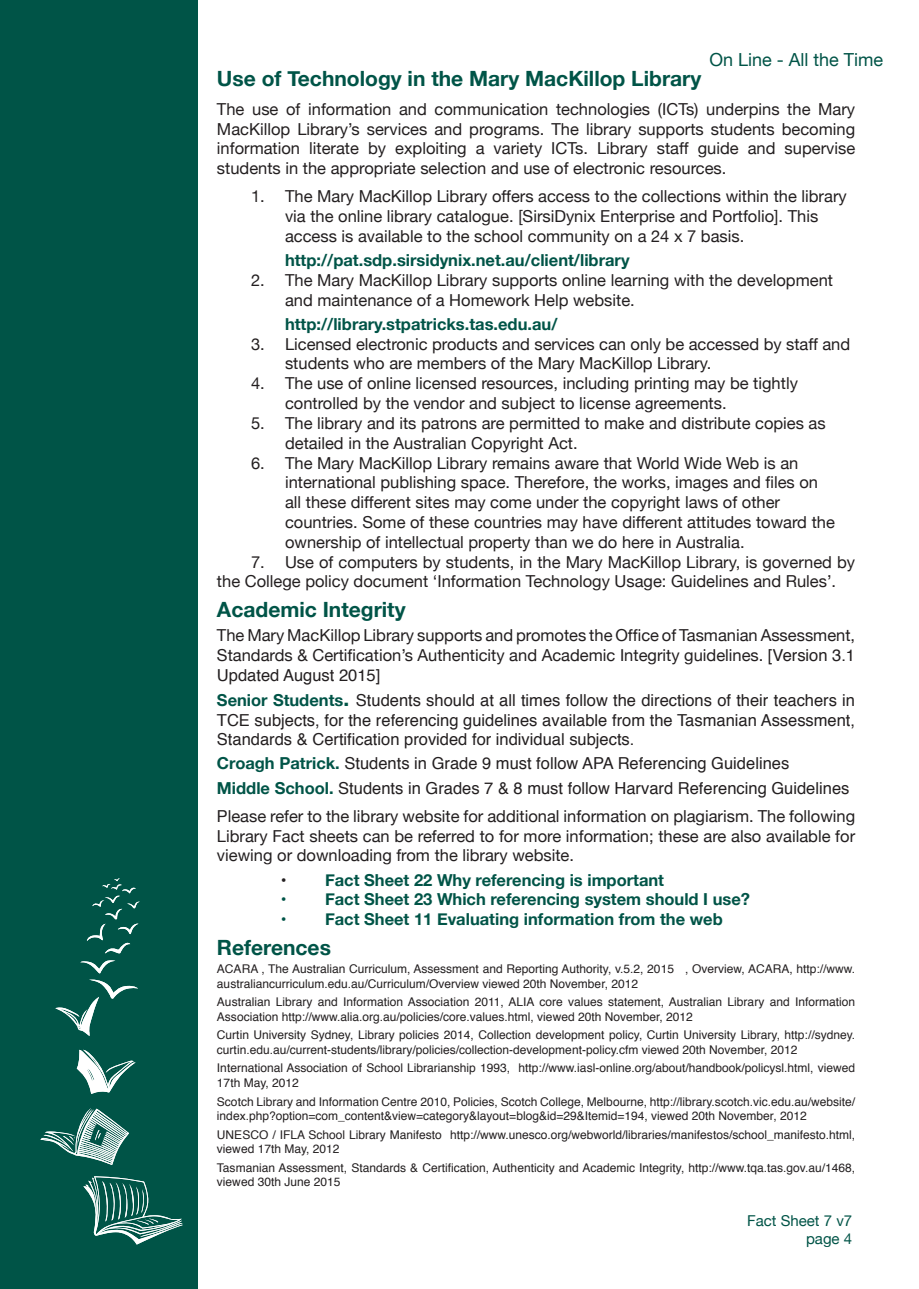
<style>
.page{position:relative;width:919px;height:1289px;background:#fff}
.page>*{position:absolute;margin:0;border:0;box-sizing:border-box;transform-origin:0 0}
.Body_Text{font:700 21px "Helvetica Neue";color:#005447}
.t1{font:18px "Helvetica Neue";color:#005447}
.Body_Text-2{font:16.5px/19.8px "Helvetica Neue";color:#231f20}
.Body_Text-3{font:16.5px/19.8px "Helvetica";color:#231f20;text-align:justify}
.Body_Text_Bullet_spa{font:700 16.5px "Helvetica Neue";color:#005447}
.Body_Text-4{font:700 16.5px "Helvetica Neue";color:#005447}
.t2{font:15px/18px "Helvetica Neue";color:#005447;text-align:right}
.Body_Text-5{font:12px/14.4px "Helvetica";color:#231f20}
.s1{font-family:"Helvetica"}
.s2{font-family:"Helvetica Neue";font-weight:700;color:#005447}
.s3{font-family:"Helvetica Neue";font-weight:700;font-size:21px;color:#005447}
.s4{font-weight:400;color:#231f20}
</style>
<div class="page">
<div style="left:0;top:0;width:198px;height:1288px;background:#005447"></div>
<svg style="left:41px;top:940px;width:142px;height:304px"></svg>
<svg style="left:87px;top:878px;width:53px;height:63px"></svg>
<p class="t1" style="left:709px;top:47px;width:175px">On Line - All the Time</p>
<p class="Body_Text" style="left:217px;top:62px;width:486px">Use of Technology in the Mary MacKillop Library</p>
<p class="Body_Text-2" style="left:217px;top:100px;width:639px;text-align:justify">The use of information and communication technologies (ICTs) underpins the Mary MacKillop Library’s services and programs. The library supports students becoming information literate by exploiting a variety ICTs. Library staff guide and supervise students in the appropriate selection and use of electronic resources.</p>
<p class="Body_Text-2" style="left:285px;top:188px;width:563px;text-indent:-34px">1. The Mary MacKillop Library offers access to the collections within the library via the online library catalogue. [SirsiDynix Enterprise and Portfolio]. This access is available to the school community on a 24 x 7 basis.</p>
<p class="Body_Text-4" style="left:285px;top:247px;width:346px">http://pat.sdp.sirsidynix.net.au/client/library</p>
<p class="Body_Text-2" style="left:285px;top:271px;width:549px;text-indent:-34px">2. The Mary MacKillop Library supports online learning with the development and maintenance of a Homework Help website.</p>
<p class="Body_Text-4" style="left:285px;top:311px;width:274px">http://library.stpatricks.tas.edu.au/</p>
<p class="Body_Text-2" style="left:285px;top:335px;width:566px;text-indent:-34px">3. Licensed electronic products and services can only be accessed by staff and students who are members of the Mary MacKillop Library.</p>
<p class="Body_Text-2" style="left:285px;top:374px;width:514px;text-indent:-34px">4. The use of online licensed resources, including printing may be tightly controlled by the vendor and subject to license agreements.</p>
<p class="Body_Text-2" style="left:285px;top:414px;width:542px;text-indent:-34px">5. The library and its patrons are permitted to make and distribute copies as detailed in the Australian Copyright Act.</p>
<p class="Body_Text-2" style="left:285px;top:453px;width:551px;text-indent:-34px">6. The Mary MacKillop Library remains aware that World Wide Web is an international publishing space. Therefore, the works, images and files on all these different sites may come under the copyright laws of other countries. Some of these countries may have different attitudes toward the ownership of intellectual property than we do here in Australia.</p>
<p class="Body_Text-2" style="left:217px;top:552px;width:639px;text-indent:34px">7. Use of computers by students, in the Mary MacKillop Library, is governed by the College policy document ‘Information Technology Usage: Guidelines and Rules’.</p>
<p class="Body_Text" style="left:217px;top:593px;width:190px">Academic Integrity</p>
<p class="Body_Text-2" style="left:217px;top:626px;width:639px;text-align:justify">The Mary MacKillop Library supports and promotes the Office of Tasmanian Assessment, Standards &amp; Certification’s Authenticity and Academic Integrity guidelines. <span class="s1">[Version 3.1<br>Updated August 2015]</span></p>
<p class="Body_Text-3" style="left:217px;top:690px;width:639px"><span class="s2">Senior Students</span><span class="s3">.</span> Students should at all times follow the directions of their teachers in TCE subjects, for the referencing guidelines available from the Tasmanian Assessment, Standards &amp; Certification provided for individual subjects.</p>
<p class="Body_Text-3" style="left:217px;top:754px;width:573px"><span class="s2">Croagh Patrick.</span> Students in Grade 9 must follow APA Referencing Guidelines</p>
<p class="Body_Text-3" style="left:217px;top:778px;width:634px"><span class="s2">Middle School.</span> Students in Grades 7 &amp; 8 must follow Harvard Referencing Guidelines</p>
<p class="Body_Text-2" style="left:217px;top:807px;width:639px;text-align:justify">Please refer to the library website for additional information on plagiarism. The following Library Fact sheets can be referred to for more information; these are also available for viewing or downloading from the library website.</p>
<p class="Body_Text_Bullet_spa" style="left:281px;top:866px;width:385px"><span class="s4">•</span> Fact Sheet 22 Why referencing is important</p>
<p class="Body_Text_Bullet_spa" style="left:281px;top:886px;width:470px">• Fact Sheet 23 Which referencing system should I use?</p>
<p class="Body_Text_Bullet_spa" style="left:281px;top:906px;width:443px">• Fact Sheet 11 Evaluating information from the web</p>
<p class="Body_Text" style="left:217px;top:930px;width:115px">References</p>
<p class="Body_Text-5" style="left:217px;top:962px;width:639px">ACARA , The Australian Curriculum, Assessment and Reporting Authority, v.5.2, 2015 , Overview, ACARA, http://www. australiancurriculum.edu.au/Curriculum/Overview viewed 20th November, 2012</p>
<p class="Body_Text-5" style="left:217px;top:995px;width:639px">Australian Library and Information Association 2011, ALIA core values statement, Australian Library and Information<br>Association http://www.alia.org.au/policies/core.values.html, viewed 20th November, 2012</p>
<p class="Body_Text-5" style="left:217px;top:1028px;width:639px">Curtin University Sydney, Library policies 2014, Collection development policy, Curtin University Library, http://sydney. curtin.edu.au/current-students/library/policies/collection-development-policy.cfm viewed 20th November, 2012</p>
<p class="Body_Text-5" style="left:217px;top:1061px;width:639px">International Association of School Librarianship 1993, http://www.iasl-online.org/about/handbook/policysl.html, viewed<br>17th May, 2012</p>
<p class="Body_Text-5" style="left:217px;top:1094px;width:639px">Scotch Library and Information Centre 2010, Policies, Scotch College, Melbourne, http://library.scotch.vic.edu.au/website/ index.php?option=com_content&amp;view=category&amp;layout=blog&amp;id=29&amp;Itemid=194, viewed 20th November, 2012</p>
<p class="Body_Text-5" style="left:217px;top:1127px;width:639px">UNESCO / IFLA School Library Manifesto http://www.unesco.org/webworld/libraries/manifestos/school_manifesto.html, viewed 17th May, 2012</p>
<p class="Body_Text-5" style="left:217px;top:1160px;width:639px">Tasmanian Assessment, Standards &amp; Certification, Authenticity and Academic Integrity, http://www.tqa.tas.gov.au/1468, viewed 30th June 2015</p>
<p class="t2" style="left:747px;top:1212px;width:107px">Fact Sheet 7 v7 page 4</p>
</div>
